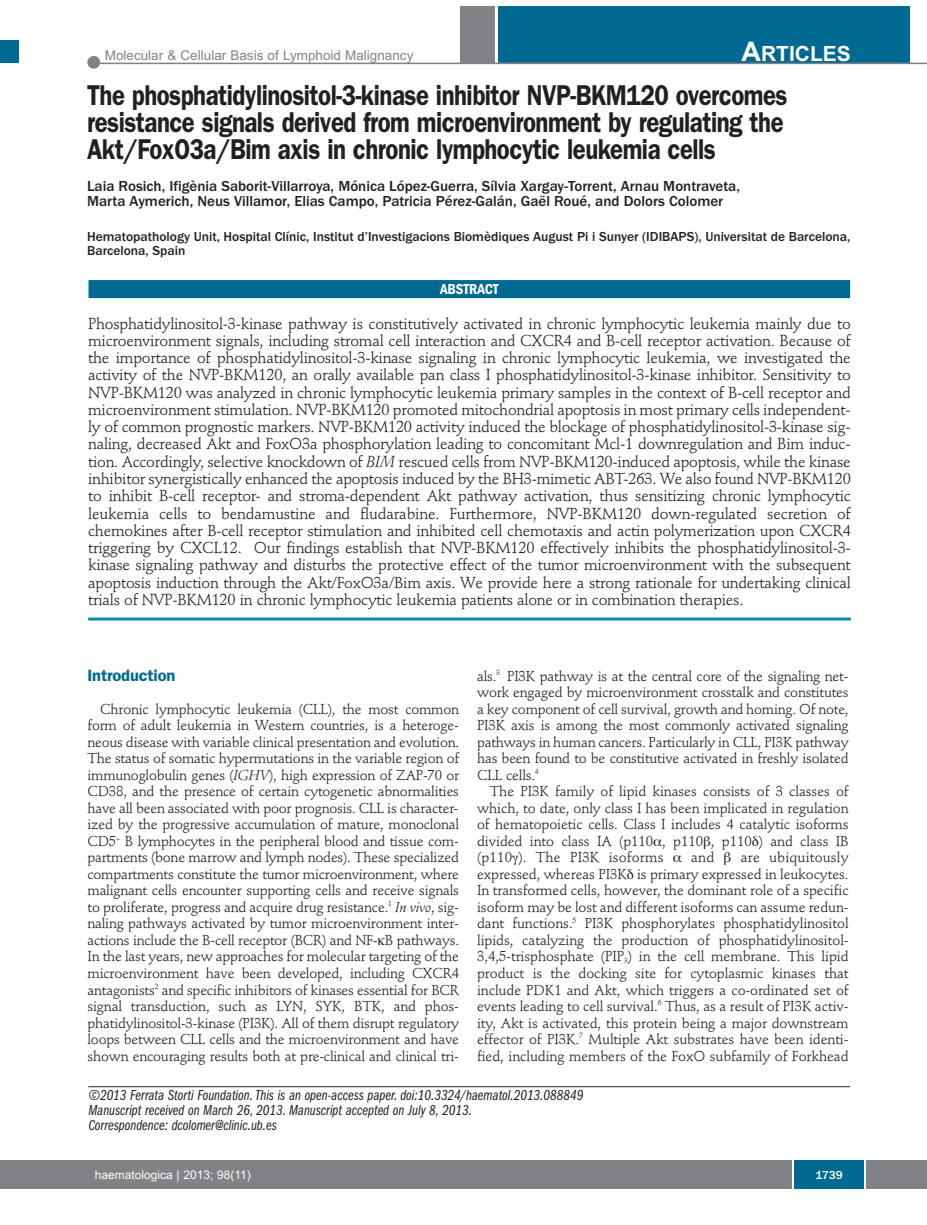
<style>
.page{position:relative;width:927px;height:1225px;background:#fff}
.page>*{position:absolute;margin:0;border:0;box-sizing:border-box;transform-origin:0 0}
.t1{font:600 28.8px/27px "Franklin Gothic";letter-spacing:-.02em;color:#231f20;scale:.83 1}
.t2{font:700 21px "Arial";color:#fff}
.t3{font:600 16.5px "Franklin Gothic";letter-spacing:-.01em;color:#006991}
.t4{font:15.75px/17.2px "Stempel Schneidler";letter-spacing:-.015em;color:#231f20;text-align:justify}
.t5{font:15px/15px "Franklin Gothic Book Cmpr Ital";color:#231f20}
.t6{font:500 15px/15px "Franklin Gothic";color:#231f20}
.t7{font:600 condensed 15px "Franklin Gothic";letter-spacing:-.005em;color:#fff}
.t8{font:14.25px/16.5px "Stempel Schneidler";letter-spacing:-.005em;color:#231f20;text-align:justify}
.t9{font:500 13.5px/13.5px "Franklin Gothic";color:#231f20}
.t10{font:13.5px "Arial";color:#808285}
.t11{font:12px "Arial";color:#fff}
.t12{font:500 12px "Franklin Gothic";color:#fff}
.s1{font-size:27px}
.s2{font-style:italic}
</style>
<div class="page">
<div style="left:18px;top:1160px;width:909px;height:28px;background:#808285"></div>
<div style="left:498px;top:6px;width:412px;height:56px;background:#006991"></div>
<div style="left:460px;top:6px;width:34px;height:56px;background:#808285"></div>
<div style="left:87px;top:56px;width:13px;height:13px;background:#808285;border-radius:50%"></div>
<hr style="left:95px;top:63px;width:832px;height:1px;background:#808285">
<div style="left:794px;top:1160px;width:70px;height:28px;background:#006991"></div>
<hr style="left:792px;top:1160px;width:2px;height:28px;background:#fff">
<hr style="left:864px;top:1160px;width:2px;height:28px;background:#fff">
<div style="left:0;top:40px;width:19px;height:22px;background:#006991"></div>
<div style="left:0;top:1160px;width:18px;height:28px;background:#808285"></div>
<hr style="left:88px;top:1086px;width:762px;height:1px;background:#231f20">
<hr style="left:88px;top:617px;width:763px;height:3px;background:#0d8aaf">
<div style="left:89px;top:280px;width:761px;height:18px;background:#006991"></div>
<p class="t10" style="left:105px;top:47px;width:310px">Molecular &amp; Cellular Basis of Lymphoid Malignancy</p>
<h2 class="t2" style="left:741px;top:42px;width:111px"><span class="s1">A</span>RTICLES</h2>
<h1 class="t1" style="left:87px;top:84px;width:845px">The phosphatidylinositol-3-kinase inhibitor NVP-BKM120 overcomes resistance signals derived from microenvironment by regulating the<br>Akt/FoxO3a/Bim axis in chronic lymphocytic leukemia cells</h1>
<p class="t6" style="left:87px;top:178px;width:654px">Laia Rosich, Ifigènia Saborit-Villarroya, Mónica López-Guerra, Sílvia Xargay-Torrent, Arnau Montraveta,<br>Marta Aymerich, Neus Villamor, Elias Campo, Patricia Pérez-Galán, Gaël Roué, and Dolors Colomer</p>
<p class="t9" style="left:87px;top:230px;width:765px">Hematopathology Unit, Hospital Clínic, Institut d’Investigacions Biomèdiques August Pi i Sunyer (IDIBAPS), Universitat de Barcelona,<br>Barcelona, Spain</p>
<p class="t7" style="left:440px;top:284px;width:60px">ABSTRACT</p>
<p class="t4" style="left:88px;top:316px;width:764px">Phosphatidylinositol-3-kinase pathway is constitutively activated in chronic lymphocytic leukemia mainly due to microenvironment signals, including stromal cell interaction and CXCR4 and B-cell receptor activation. Because of the importance of phosphatidylinositol-3-kinase signaling in chronic lymphocytic leukemia, we investigated the activity of the NVP-BKM120, an orally available pan class I phosphatidylinositol-3-kinase inhibitor. Sensitivity to NVP-BKM120 was analyzed in chronic lymphocytic leukemia primary samples in the context of B-cell receptor and microenvironment stimulation. NVP-BKM120 promoted mitochondrial apoptosis in most primary cells independent&shy;ly of common prognostic markers. NVP-BKM120 activity induced the blockage of phosphatidylinositol-3-kinase sig&shy;naling, decreased Akt and FoxO3a phosphorylation leading to concomitant Mcl-1 downregulation and Bim induc&shy;tion. Accordingly, selective knockdown of <span class="s2">BIM</span> rescued cells from NVP-BKM120-induced apoptosis, while the kinase inhibitor synergistically enhanced the apoptosis induced by the BH3-mimetic ABT-263. We also found NVP-BKM120 to inhibit B-cell receptor- and stroma-dependent Akt pathway activation, thus sensitizing chronic lymphocytic leukemia cells to bendamustine and fludarabine. Furthermore, NVP-BKM120 down-regulated secretion of chemokines after B-cell receptor stimulation and inhibited cell chemotaxis and actin polymerization upon CXCR4 triggering by CXCL12. Our findings establish that NVP-BKM120 effectively inhibits the phosphatidylinositol-3- kinase signaling pathway and disturbs the protective effect of the tumor microenvironment with the subsequent apoptosis induction through the Akt/FoxO3a/Bim axis. We provide here a strong rationale for undertaking clinical trials of NVP-BKM120 in chronic lymphocytic leukemia patients alone or in combination therapies.</p>
<p class="t3" style="left:88px;top:669px;width:89px">Introduction</p>
<p class="t8" style="left:88px;top:702px;width:373px;text-indent:13px">Chronic lymphocytic leukemia (CLL), the most common form of adult leukemia in Western countries, is a heteroge&shy;neous disease with variable clinical presentation and evolution.<br>The status of somatic hypermutations in the variable region of immunoglobulin genes (<span class="s2">IGHV</span>), high expression of ZAP-70 or CD38, and the presence of certain cytogenetic abnormalities have all been associated with poor prognosis. CLL is character&shy;ized by the progressive accumulation of mature, monoclonal CD5<sup>+</sup> B lymphocytes in the peripheral blood and tissue com&shy;partments (bone marrow and lymph nodes). These specialized compartments constitute the tumor microenvironment, where malignant cells encounter supporting cells and receive signals to proliferate, progress and acquire drug resistance.<sup>1</sup> <span class="s2">In vivo</span>, sig&shy;naling pathways activated by tumor microenvironment inter&shy;actions include the B-cell receptor (BCR) and NF- B pathways.<br>In the last years, new approaches for molecular targeting of the microenvironment have been developed, including CXCR4 antagonists<sup>2</sup> and specific inhibitors of kinases essential for BCR signal transduction, such as LYN, SYK, BTK, and phos&shy;phatidylinositol-3-kinase (PI3K). All of them disrupt regulatory loops between CLL cells and the microenvironment and have shown encouraging results both at pre-clinical and clinical tri-</p>
<p class="t8" style="left:477px;top:669px;width:373px">als.<sup>3</sup> PI3K pathway is at the central core of the signaling net&shy;work engaged by microenvironment crosstalk and constitutes a key component of cell survival, growth and homing. Of note, PI3K axis is among the most commonly activated signaling pathways in human cancers. Particularly in CLL, PI3K pathway has been found to be constitutive activated in freshly isolated CLL cells.<sup>4</sup></p>
<p class="t8" style="left:477px;top:784px;width:373px;text-indent:13px">The PI3K family of lipid kinases consists of 3 classes of which, to date, only class I has been implicated in regulation of hematopoietic cells. Class I includes 4 catalytic isoforms divided into class IA (p110 , p110 , p110 ) and class IB (p110 ). The PI3K isoforms</p>
<p class="t8" style="left:477px;top:850px;width:373px;text-indent:264px">are ubiquitously expressed, whereas PI3K is primary expressed in leukocytes.<br>In transformed cells, however, the dominant role of a specific isoform may be lost and different isoforms can assume redun&shy;dant functions.<sup>5</sup> PI3K phosphorylates phosphatidylinositol lipids, catalyzing the production of phosphatidylinositol-3,4,5-trisphosphate (PIP<sub>3</sub>) in the cell membrane. This lipid product is the docking site for cytoplasmic kinases that include PDK1 and Akt, which triggers a co-ordinated set of events leading to cell survival.<sup>6</sup> Thus, as a result of PI3K activ&shy;ity, Akt is activated, this protein being a major downstream effector of PI3K.<sup>7</sup> Multiple Akt substrates have been identi&shy;fied, including members of the FoxO subfamily of Forkhead</p>
<p class="t8" style="left:691px;top:850px;width:25px">and</p>
<p class="t5" style="left:88px;top:1088px;width:497px">©2013 Ferrata Storti Foundation.This is an open-access paper. doi:10.3324/haematol.2013.088849<br>Manuscript received on March 26, 2013. Manuscript accepted on July 8, 2013.<br>Correspondence: dcolomer@clinic.ub.es</p>
<p class="t11" style="left:95px;top:1167px;width:158px">haematologica | 2013; 98(11)</p>
<p class="t12" style="left:815px;top:1167px;width:29px">1739</p>
</div>
